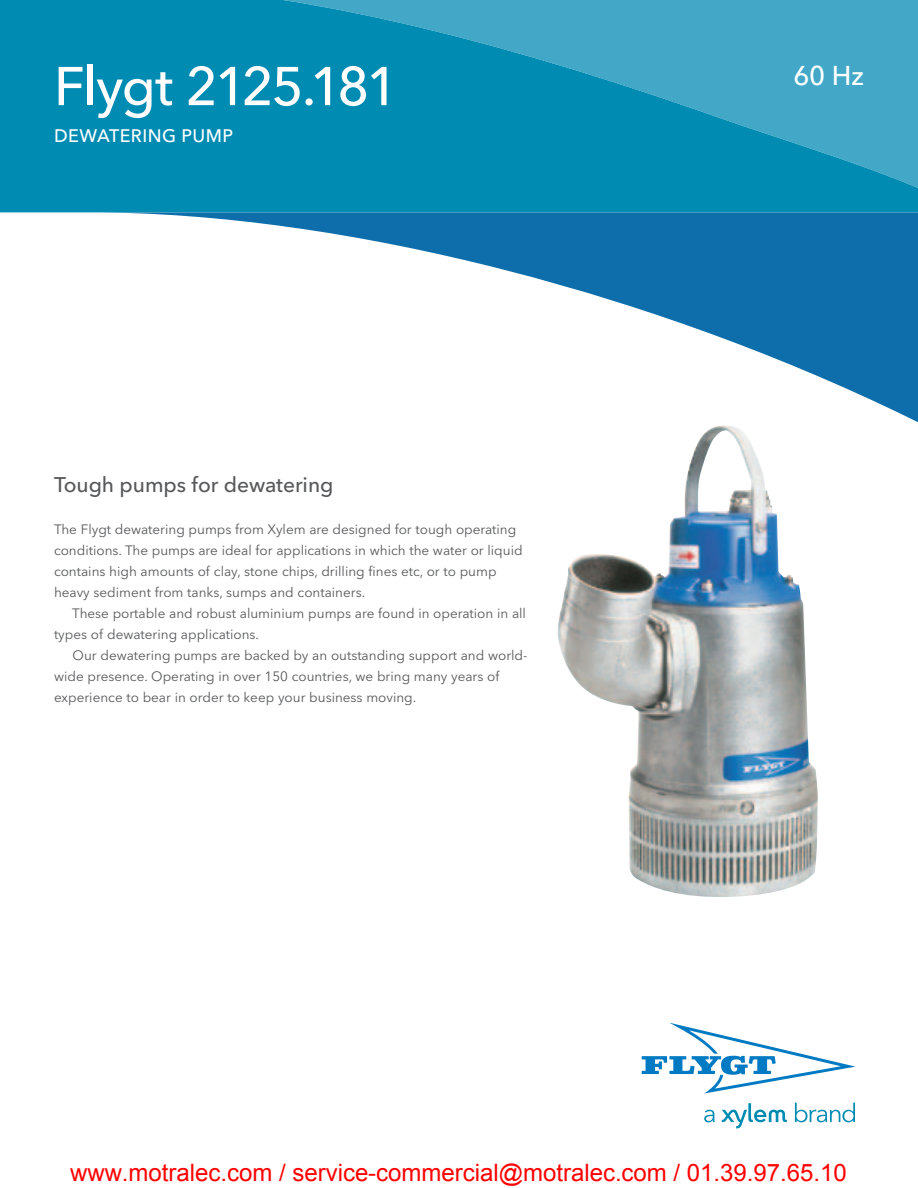
<style>
.page{position:relative;width:918px;height:1188px;background:#fff}
.page>*{position:absolute;margin:0;border:0;box-sizing:border-box;transform-origin:0 0}
.t1{font:500 54px "Avenir Next LT Pro";letter-spacing:-.045em;color:#fff}
.t2{font:500 27px "Avenir Next LT Pro";color:#fff}
.t3{font:24px "Arial";color:#f00}
.t4{font:500 21px "Avenir Next LT Pro";color:#57585a}
.t5{font:500 18px "Avenir Next LT Pro";letter-spacing:.025em;color:#fff}
.t6{font:13.5px/21px "Avenir Next LT Pro";color:#57585a}
</style>
<div class="page">
<svg style="left:91px;top:212px;width:827px;height:214px"></svg>
<svg style="left:0;top:0;width:918px;height:212px;fill:#008bb3"></svg>
<svg style="left:642px;top:1023px;width:213px;height:70px"></svg>
<svg style="left:704px;top:1110px;width:11px;height:12px"></svg>
<svg style="left:795px;top:1103px;width:60px;height:19px"></svg>
<svg style="left:722px;top:1103px;width:65px;height:25px"></svg>
<img style="left:558px;top:426px;width:260px;height:471px">
<h1 class="t1" style="left:54px;top:54px;width:346px">Flygt 2125.181</h1>
<h3 class="t5" style="left:54px;top:125px;width:181px">dewatering pump</h3>
<h3 class="t4" style="left:54px;top:472px;width:281px">Tough pumps for dewatering</h3>
<p class="t6" style="left:54px;top:519px;width:470px">The Flygt dewatering pumps from Xylem are designed for tough operating conditions. The pumps are ideal for applications in which the water or liquid contains high amounts of clay, stone chips, drilling fines etc, or to pump heavy sediment from tanks, sumps and containers.</p>
<p class="t6" style="left:54px;top:603px;width:474px;text-indent:18px">These portable and robust aluminium pumps are found in operation in all types of dewatering applications.</p>
<p class="t6" style="left:54px;top:645px;width:475px;text-indent:19px">Our dewatering pumps are backed by an outstanding support and world&shy;wide presence. Operating in over 150 countries, we bring many years of experience to bear in order to keep your business moving.</p>
<h2 class="t2" style="left:793px;top:59px;width:72px">60 Hz</h2>
<h3 class="t3" style="left:70px;top:1164px;width:778px">www.motralec.com / service-commercial@motralec.com / 01.39.97.65.10</h3>
</div>
